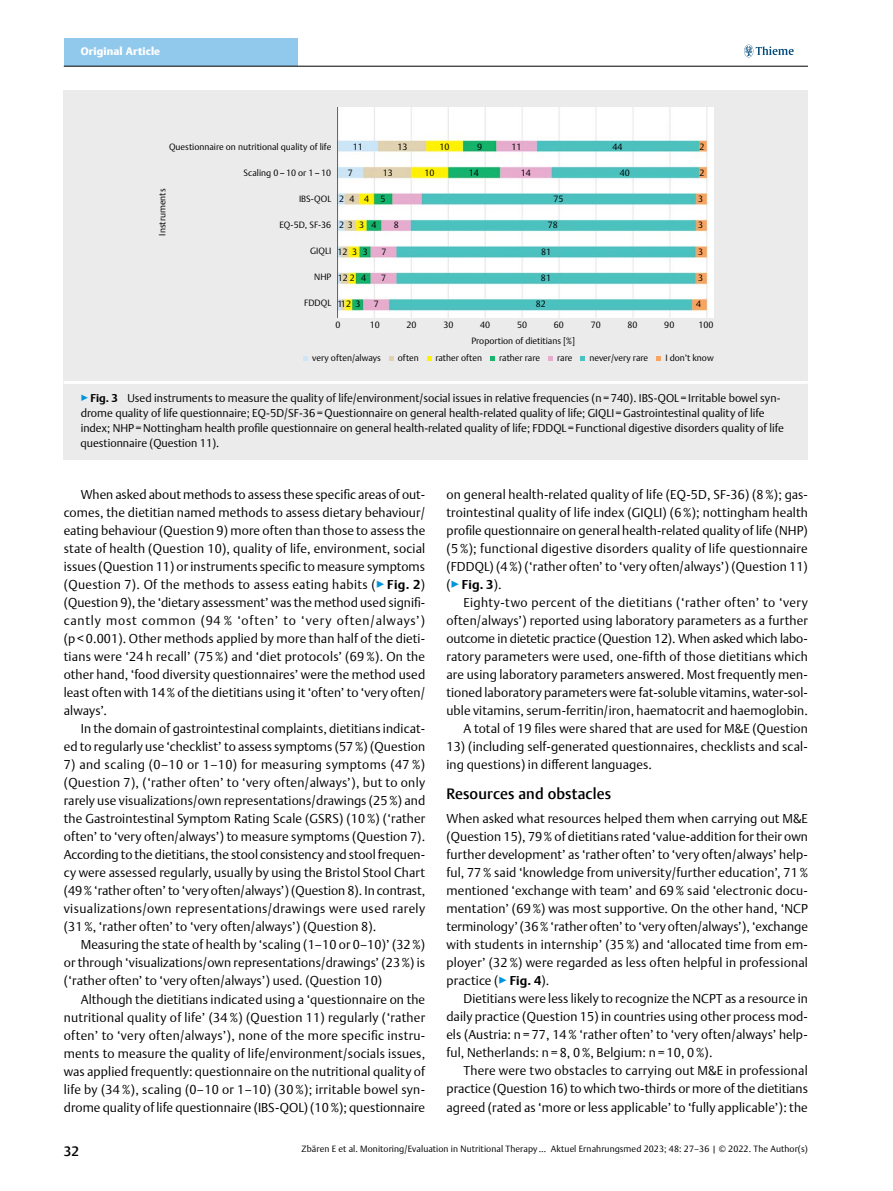
<style>
.page{position:relative;width:893px;height:1191px;background:#fff}
.page>*{position:absolute;margin:0;border:0;box-sizing:border-box;transform-origin:0 0}
.t1{font:500 15px "Thieme Argo 2011";letter-spacing:.01em;color:#000}
.t2{font:500 13.5px "Thieme Argo 2011";color:#000}
.t3{font:300 12.75px/18px "Thieme Argo 2011";letter-spacing:.01em;color:#000;text-align:justify}
.t4{font:300 11.25px/15px "Thieme Argo 2011";color:#000}
.t5{font:900 10.8px "Thieme Argo 2011";letter-spacing:.01em;color:#fff}
.t6{font:300 9px/15.3px "Thieme Argo 2011";color:#000;text-align:center}
.s1{color:#0095da}
.s2{font-weight:700}
</style>
<div class="page">
<div style="left:64px;top:38px;width:234px;height:28px;background:#91c9ed"></div>
<svg style="left:744px;top:45px;width:50px;height:12px"></svg>
<hr style="left:64px;top:66px;width:744px;height:1px;background:#000">
<div style="left:64px;top:380px;width:744px;height:80px;background:#ebebec"></div>
<hr style="left:64px;top:381px;width:744px;height:3px;background:#fff">
<div style="left:64px;top:90px;width:744px;height:290px;background:#ebebec"></div>
<img style="left:337px;top:107px;width:376px;height:210px">
<svg style="left:303px;top:356px;width:5px;height:4px"></svg>
<svg style="left:389px;top:356px;width:5px;height:4px"></svg>
<svg style="left:427px;top:356px;width:4px;height:4px"></svg>
<svg style="left:490px;top:356px;width:5px;height:4px"></svg>
<svg style="left:549px;top:356px;width:4px;height:4px"></svg>
<svg style="left:580px;top:356px;width:5px;height:4px"></svg>
<svg style="left:656px;top:356px;width:5px;height:4px"></svg>
<p class="t5" style="left:81px;top:44px;width:81px">Original Article</p>
<p class="t6" style="left:169px;top:138px;width:164px">Questionnaire on nutritional quality of life</p>
<p class="t6" style="left:244px;top:165px;width:89px">Scaling 0– 10 or 1– 10</p>
<p class="t6" style="left:299px;top:191px;width:34px">IBS-QOL</p>
<p class="t6" style="left:279px;top:217px;width:53px">EQ-5D, SF-36</p>
<p class="t6" style="left:310px;top:243px;width:23px">GIQLI</p>
<p class="t6" style="left:314px;top:269px;width:19px">NHP</p>
<p class="t6" style="left:304px;top:295px;width:29px">FDDQL</p>
<p class="t6" style="left:353px;top:139px;width:12px">11</p>
<p class="t6" style="left:397px;top:139px;width:12px">13</p>
<p class="t6" style="left:439px;top:139px;width:12px">10</p>
<p class="t6" style="left:477px;top:139px;width:7px">9</p>
<p class="t6" style="left:512px;top:139px;width:12px">11</p>
<p class="t6" style="left:612px;top:139px;width:12px">44</p>
<p class="t6" style="left:699px;top:139px;width:7px">2</p>
<p class="t6" style="left:348px;top:165px;width:7px">7</p>
<p class="t6" style="left:383px;top:165px;width:12px">13</p>
<p class="t6" style="left:424px;top:165px;width:12px">10</p>
<p class="t6" style="left:469px;top:165px;width:12px">14</p>
<p class="t6" style="left:521px;top:165px;width:12px">14</p>
<p class="t6" style="left:620px;top:165px;width:12px">40</p>
<p class="t6" style="left:699px;top:165px;width:7px">2</p>
<p class="t6" style="left:339px;top:191px;width:48px">244 5</p>
<p class="t6" style="left:554px;top:191px;width:12px">75</p>
<p class="t6" style="left:698px;top:191px;width:7px">3</p>
<p class="t6" style="left:339px;top:217px;width:39px">2334</p>
<p class="t6" style="left:394px;top:217px;width:7px">8</p>
<p class="t6" style="left:548px;top:217px;width:12px">78</p>
<p class="t6" style="left:698px;top:217px;width:7px">3</p>
<p class="t6" style="left:337px;top:244px;width:32px">1233</p>
<p class="t6" style="left:381px;top:244px;width:7px">7</p>
<p class="t6" style="left:541px;top:244px;width:12px">81</p>
<p class="t6" style="left:698px;top:244px;width:7px">3</p>
<p class="t6" style="left:338px;top:270px;width:30px">122 4</p>
<p class="t6" style="left:381px;top:270px;width:7px">7</p>
<p class="t6" style="left:541px;top:270px;width:12px">81</p>
<p class="t6" style="left:698px;top:270px;width:7px">3</p>
<p class="t6" style="left:337px;top:296px;width:24px">112 3</p>
<p class="t6" style="left:374px;top:296px;width:7px">7</p>
<p class="t6" style="left:536px;top:296px;width:12px">82</p>
<p class="t6" style="left:696px;top:296px;width:7px">4</p>
<p class="t6" style="left:335px;top:317px;width:7px">0</p>
<p class="t6" style="left:370px;top:317px;width:12px">10</p>
<p class="t6" style="left:407px;top:317px;width:12px">20</p>
<p class="t6" style="left:443px;top:317px;width:12px">30</p>
<p class="t6" style="left:480px;top:317px;width:12px">40</p>
<p class="t6" style="left:154px;top:236px;width:49px;rotate:-90deg">Instruments</p>
<p class="t6" style="left:554px;top:317px;width:12px">60</p>
<p class="t6" style="left:591px;top:317px;width:12px">70</p>
<p class="t6" style="left:627px;top:317px;width:12px">80</p>
<p class="t6" style="left:664px;top:317px;width:12px">90</p>
<p class="t6" style="left:699px;top:317px;width:17px">100</p>
<p class="t6" style="left:471px;top:317px;width:105px">50<br>Proportion of dietitians [%]</p>
<p class="t6" style="left:312px;top:350px;width:70px">very often/always</p>
<p class="t6" style="left:398px;top:350px;width:22px">often</p>
<p class="t6" style="left:435px;top:350px;width:48px">rather often</p>
<p class="t6" style="left:499px;top:350px;width:42px">rather rare</p>
<p class="t6" style="left:557px;top:350px;width:17px">rare</p>
<p class="t6" style="left:589px;top:350px;width:60px">never/very rare</p>
<p class="t6" style="left:665px;top:350px;width:50px">I don’t know</p>
<p class="t4" style="left:81px;top:390px;width:705px"><span class="s1">▶</span><span class="s2">Fig. 3</span> Used instruments to measure the quality of life/environment/social issues in relative frequencies (n=740). IBS-QOL=Irritable bowel syn&shy;drome quality of life questionnaire; EQ-5D/SF-36=Questionnaire on general health-related quality of life; GIQLI=Gastrointestinal quality of life index; NHP=Nottingham health profile questionnaire on general health-related quality of life; FDDQL=Functional digestive disorders quality of life questionnaire (Question 11).</p>
<p class="t3" style="left:64px;top:485px;width:363px;text-indent:17px">When asked about methods to assess these specific areas of out&shy;comes, the dietitian named methods to assess dietary behaviour/ eating behaviour (Question 9) more often than those to assess the state of health (Question 10), quality of life, environment, social issues (Question 11) or instruments specific to measure symptoms (Question 7). Of the methods to assess eating habits (<span class="s1">▶</span><span class="s2">Fig. 2</span>) (Question 9), the ‘dietary assessment’ was the method used signifi&shy;cantly most common (94 % ‘often’ to ‘very often/always’) (p &lt; 0.001). Other methods applied by more than half of the dieti&shy;tians were ‘24 h recall’ (75 %) and ‘diet protocols’ (69 %). On the other hand, ‘food diversity questionnaires’ were the method used least often with 14% of the dietitians using it ‘often’ to ‘very often/ always’.</p>
<p class="t3" style="left:64px;top:719px;width:363px;text-align:right">In the domain of gastrointestinal complaints, dietitians indicat&shy;ed to regularly use ‘checklist’ to assess symptoms (57%) (Question</p>
<p class="t3" style="left:64px;top:755px;width:363px">7) and scaling (0–10 or 1–10) for measuring symptoms (47 %) (Question 7), (‘rather often’ to ‘very often/always’), but to only rarely use visualizations/own representations/drawings (25%) and the Gastrointestinal Symptom Rating Scale (GSRS) (10%) (‘rather often’ to ‘very often/always’) to measure symptoms (Question 7).<br>According to the dietitians, the stool consistency and stool frequen&shy;cy were assessed regularly, usually by using the Bristol Stool Chart (49% ‘rather often’ to ‘very often/always’) (Question 8). In contrast, visualizations/own representations/drawings were used rarely (31%, ‘rather often’ to ‘very often/always’) (Question 8).</p>
<p class="t3" style="left:64px;top:935px;width:363px;text-indent:17px">Measuring the state of health by ‘scaling (1–10 or 0–10)’ (32%) or through ‘visualizations/own representations/drawings’ (23%) is (‘rather often’ to ‘very often/always’) used. (Question 10)</p>
<p class="t3" style="left:64px;top:989px;width:363px;text-indent:17px">Although the dietitians indicated using a ‘questionnaire on the nutritional quality of life’ (34 %) (Question 11) regularly (‘rather often’ to ‘very often/always’), none of the more specific instru&shy;ments to measure the quality of life/environment/socials issues, was applied frequently: questionnaire on the nutritional quality of life by (34 %), scaling (0–10 or 1–10) (30 %); irritable bowel syn&shy;drome quality of life questionnaire (IBS-QOL) (10%); questionnaire</p>
<p class="t3" style="left:446px;top:485px;width:363px">on general health-related quality of life (EQ-5D, SF-36) (8%); gas&shy;trointestinal quality of life index (GIQLI) (6%); nottingham health profile questionnaire on general health-related quality of life (NHP) (5 %); functional digestive disorders quality of life questionnaire (FDDQL) (4%) (‘rather often’ to ‘very often/always’) (Question 11) (<span class="s1">▶</span><span class="s2">Fig. 3</span>).</p>
<p class="t3" style="left:446px;top:593px;width:363px;text-align:right">Eighty-two percent of the dietitians (‘rather often’ to ‘very often/always’) reported using laboratory parameters as a further outcome in dietetic practice (Question 12). When asked which labo&shy;ratory parameters were used, one-fifth of those dietitians which are using laboratory parameters answered. Most frequently men&shy;tioned laboratory parameters were fat-soluble vitamins, water-sol&shy;uble vitamins, serum-ferritin/iron, haematocrit and haemoglobin.<br>A total of 19 files were shared that are used for M&amp;E (Question</p>
<p class="t3" style="left:446px;top:737px;width:363px">13) (including self-generated questionnaires, checklists and scal&shy;ing questions) in different languages.</p>
<p class="t1" style="left:446px;top:784px;width:166px">Resources and obstacles</p>
<p class="t3" style="left:446px;top:809px;width:363px">When asked what resources helped them when carrying out M&amp;E (Question 15), 79% of dietitians rated ‘value-addition for their own further development’ as ‘rather often’ to ‘very often/always’ help&shy;ful, 77% said ‘knowledge from university/further education’, 71% mentioned ‘exchange with team’ and 69% said ‘electronic docu&shy;mentation’ (69%) was most supportive. On the other hand, ‘NCP terminology’ (36% ‘rather often’ to ‘very often/always’), ‘exchange with students in internship’ (35%) and ‘allocated time from em&shy;ployer’ (32%) were regarded as less often helpful in professional practice (<span class="s1">▶</span><span class="s2">Fig. 4</span>).</p>
<p class="t3" style="left:446px;top:989px;width:363px;text-indent:17px">Dietitians were less likely to recognize the NCPT as a resource in daily practice (Question 15) in countries using other process mod&shy;els (Austria: n = 77, 14% ‘rather often’ to ‘very often/always’ help&shy;ful, Netherlands: n = 8, 0%, Belgium: n = 10, 0%).</p>
<p class="t3" style="left:446px;top:1061px;width:363px;text-indent:17px">There were two obstacles to carrying out M&amp;E in professional practice (Question 16) to which two-thirds or more of the dietitians agreed (rated as ‘more or less applicable’ to ‘fully applicable’): the</p>
<p class="t2" style="left:64px;top:1142px;width:17px">32</p>
<p class="t6" style="left:301px;top:1141px;width:508px">Zbären E et al. Monitoring/Evaluation in Nutritional Therapy … Aktuel Ernahrungsmed 2023; 48: 27–36 | © 2022. The Author(s)</p>
</div>
